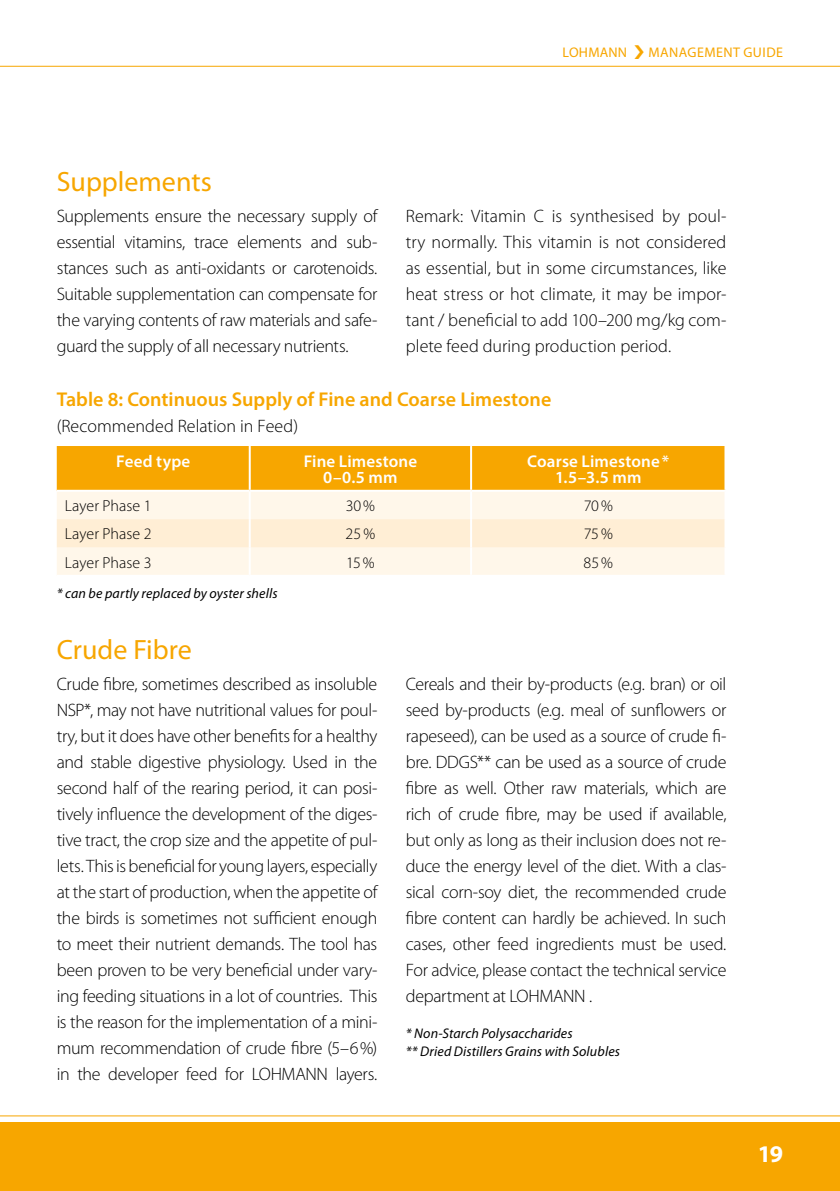
<style>
.page{position:relative;width:840px;height:1191px;background:#fff}
.page>*{position:absolute;margin:0;border:0;box-sizing:border-box;transform-origin:0 0}
.t1{font:28px "Myriad Pro";color:#f7a600}
.t2{font:700 24px "Myriad Pro";color:#fff}
.t3{font:600 20px "Myriad Pro";color:#f7a600}
.t4{font:300 18px/26px "Myriad Pro";letter-spacing:-.015em;color:#000;text-align:justify}
.t5{font:300 18px "Myriad Pro";letter-spacing:.005em;color:#000}
.t6{font:600 17px/16px "Myriad Pro";letter-spacing:.01em;color:#fff;text-align:center}
.t7{font:300 16px "Myriad Pro";color:#000}
.t8{font:italic 14px/18px "Myriad Pro";letter-spacing:.01em;color:#000}
.t9{font:14px "Myriad Pro";letter-spacing:.03em;color:#f7a600}
</style>
<div class="page">
<hr style="left:0;top:66px;width:839px;height:1px;background:#f7a600">
<hr style="left:0;top:1115px;width:839px;height:1px;background:#f7a600">
<div style="left:0;top:1122px;width:839px;height:69px;background:#f7a600"></div>
<div style="left:57px;top:446px;width:667px;height:44px;background:#f7a600"></div>
<div style="left:57px;top:492px;width:667px;height:83px;background:#fff7ea"></div>
<div style="left:57px;top:519px;width:667px;height:28px;background:#ffeed5"></div>
<hr style="left:248px;top:446px;width:2px;height:44px;background:#fff">
<hr style="left:470px;top:446px;width:2px;height:44px;background:#fff">
<hr style="left:248px;top:492px;width:2px;height:27px;background:#fff">
<hr style="left:470px;top:492px;width:2px;height:27px;background:#fff">
<hr style="left:248px;top:519px;width:2px;height:28px;background:#fff">
<hr style="left:470px;top:519px;width:2px;height:28px;background:#fff">
<hr style="left:248px;top:547px;width:2px;height:28px;background:#fff">
<hr style="left:470px;top:547px;width:2px;height:28px;background:#fff">
<p class="t9" style="left:562px;top:43px;width:66px">LOHMANN</p>
<p class="t9" style="left:648px;top:43px;width:136px">MANAGEMENT GUIDE</p>
<h1 class="t1" style="left:57px;top:164px;width:156px">Supplements</h1>
<p class="t4" style="left:57px;top:203px;width:322px">Supplements ensure the necessary supply of essential vitamins, trace elements and sub&shy;stances such as anti-oxidants or carotenoids.<br>Suitable supplementation can compensate for the varying contents of raw materials and safe&shy;guard the supply of all necessary nutrients.</p>
<p class="t4" style="left:405px;top:203px;width:322px">Remark: Vitamin C is synthesised by poul&shy;try normally. This vitamin is not considered as essential, but in some circumstances, like heat stress or hot climate, it may be impor&shy;tant / beneficial to add 100–200 mg/kg com&shy;plete feed during production period.</p>
<p class="t3" style="left:57px;top:387px;width:496px">Table 8: Continuous Supply of Fine and Coarse Limestone</p>
<p class="t5" style="left:57px;top:415px;width:243px">(Recommended Relation in Feed)</p>
<p class="t6" style="left:116px;top:452px;width:76px">Feed type</p>
<p class="t6" style="left:303px;top:452px;width:115px">Fine Limestone<br>0–0.5 mm</p>
<p class="t6" style="left:527px;top:452px;width:143px">Coarse Limestone*<br>1.5–3.5 mm</p>
<p class="t7" style="left:65px;top:496px;width:88px">Layer Phase 1</p>
<p class="t7" style="left:345px;top:496px;width:31px">30%</p>
<p class="t7" style="left:583px;top:496px;width:31px">70%</p>
<p class="t7" style="left:65px;top:524px;width:88px">Layer Phase 2</p>
<p class="t7" style="left:345px;top:524px;width:31px">25%</p>
<p class="t7" style="left:583px;top:524px;width:30px">75%</p>
<p class="t7" style="left:65px;top:552px;width:88px">Layer Phase 3</p>
<p class="t7" style="left:346px;top:552px;width:30px">15%</p>
<p class="t7" style="left:583px;top:552px;width:31px">85%</p>
<p class="t8" style="left:57px;top:584px;width:222px">* can be partly replaced by oyster shells</p>
<h1 class="t1" style="left:57px;top:632px;width:136px">Crude Fibre</h1>
<p class="t4" style="left:57px;top:671px;width:322px">Crude fibre, sometimes described as insoluble NSP*, may not have nutritional values for poul&shy;try, but it does have other benefits for a healthy and stable digestive physiology. Used in the second half of the rearing period, it can posi&shy;tively influence the development of the diges&shy;tive tract, the crop size and the appetite of pul&shy;lets. This is beneficial for young layers, especially at the start of production, when the appetite of the birds is sometimes not sufficient enough to meet their nutrient demands. The tool has been proven to be very beneficial under vary&shy;ing feeding situations in a lot of countries. This is the reason for the implementation of a mini&shy;mum recommendation of crude fibre (5–6%) in the developer feed for LOHMANN layers.</p>
<p class="t4" style="left:405px;top:671px;width:322px">Cereals and their by-products (e.g. bran) or oil seed by-products (e.g. meal of sunflowers or rapeseed), can be used as a source of crude fi&shy;bre. DDGS** can be used as a source of crude fibre as well. Other raw materials, which are rich of crude fibre, may be used if available, but only as long as their inclusion does not re&shy;duce the energy level of the diet. With a clas&shy;sical corn-soy diet, the recommended crude fibre content can hardly be achieved. In such cases, other feed ingredients must be used.<br>For advice, please contact the technical service department at LOHMANN .</p>
<p class="t8" style="left:405px;top:1024px;width:216px">* Non-Starch Polysaccharides<br>** Dried Distillers Grains with Solubles</p>
<h2 class="t2" style="left:757px;top:1138px;width:27px">19</h2>
</div>
